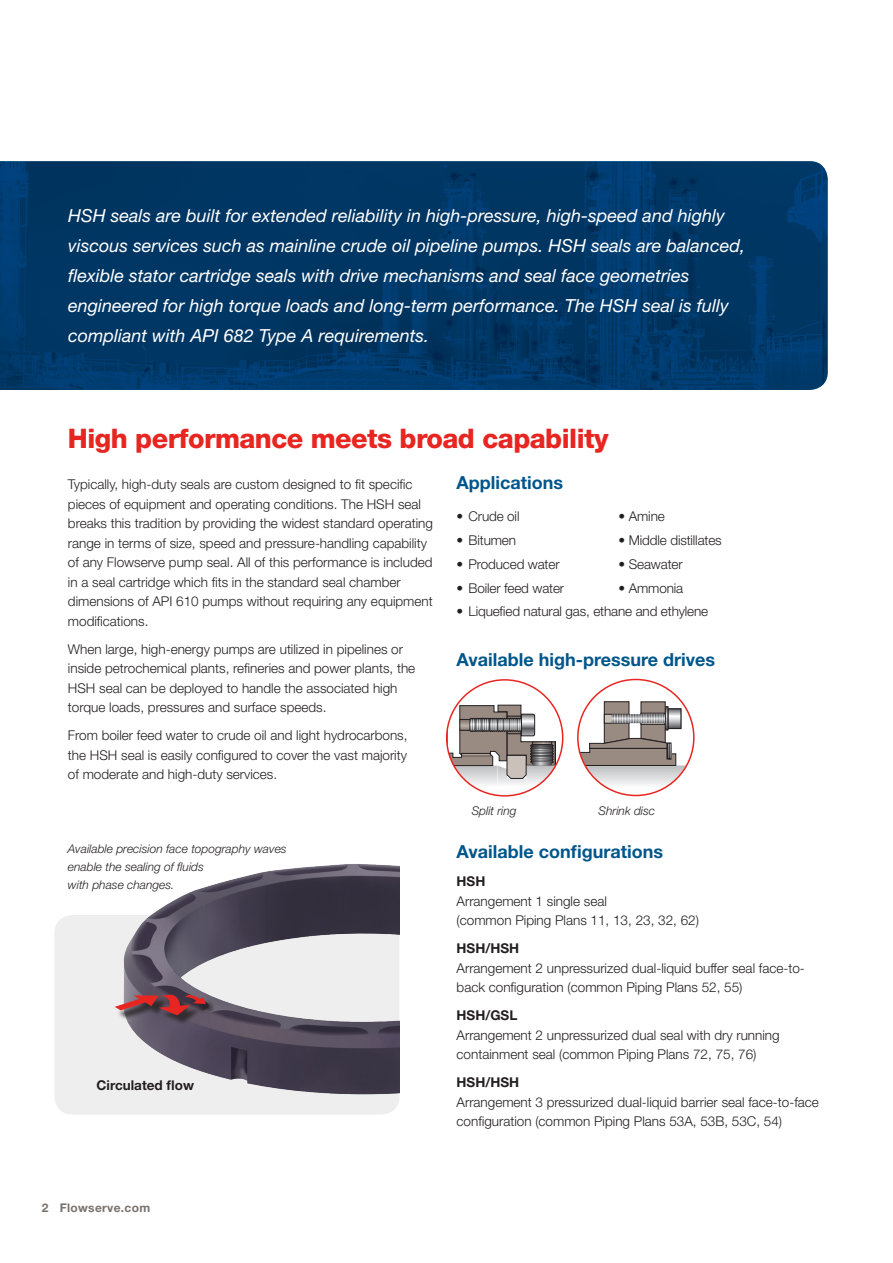
<style>
.page{position:relative;width:893px;height:1263px;background:#fff}
.page>*{position:absolute;margin:0;border:0;box-sizing:border-box;transform-origin:0 0}
.Headline_Level_1__re{font:800 27px "Helvetica Neue LT Std";letter-spacing:-.02em;color:#e72621}
.Quotation{font:italic 18px/30px "Helvetica Neue LT Std";color:#fff}
.Subhead_Level_1__blu{font:700 18px "Helvetica Neue LT Std";color:#00568a}
.Body_copy{font:300 13.5px/19.5px "Helvetica Neue LT Std";color:#231f20}
.Body_copy-2{font:700 13.5px "Helvetica Neue LT Std";color:#231f20}
.t1{font:italic 300 12px/18px "Helvetica Neue LT Std";color:#231f20}
.t2{font:700 12px "Helvetica Neue LT Std";letter-spacing:.025em;color:#79716c}
</style>
<div class="page">
<img style="left:0;top:161px;width:828px;height:229px">
<div style="left:54px;top:915px;width:345px;height:199px;background:#efeeee;border-radius:18px"></div>
<img style="left:123px;top:864px;width:276px;height:250px">
<svg style="left:578px;top:701px;width:109px;height:94px"></svg>
<svg style="left:670px;top:711px;width:9px;height:16px"></svg>
<div style="left:668px;top:709px;width:13px;height:20px;border:1px solid #231f20"></div>
<div style="left:665px;top:707px;width:3px;height:23px;border:1px solid #231f20"></div>
<div style="left:577px;top:679px;width:118px;height:117px;border:2px solid #e72621;border-radius:50%"></div>
<svg style="left:447px;top:680px;width:109px;height:115px"></svg>
<div style="left:446px;top:679px;width:117px;height:118px;border:2px solid #e72621;border-radius:50%"></div>
<div style="left:117px;top:996px;width:99px;height:29px;background:#231f20;opacity:.75"></div>
<svg style="left:115px;top:995px;width:91px;height:20px;background:#8d484d"></svg>
<p class="Quotation" style="left:68px;top:200px;width:678px">HSH seals are built for extended reliability in high-pressure, high-speed and highly viscous services such as mainline crude oil pipeline pumps. HSH seals are balanced, flexible stator cartridge seals with drive mechanisms and seal face geometries engineered for high torque loads and long-term performance. The HSH seal is fully compliant with API 682 Type A requirements.</p>
<p class="Headline_Level_1__re" style="left:68px;top:423px;width:542px">High performance meets broad capability</p>
<p class="Body_copy" style="left:68px;top:474px;width:367px">Typically, high-duty seals are custom designed to fit specific pieces of equipment and operating conditions. The HSH seal breaks this tradition by providing the widest standard operating range in terms of size, speed and pressure-handling capability of any Flowserve pump seal. All of this performance is included in a seal cartridge which fits in the standard seal chamber dimensions of API 610 pumps without requiring any equipment modifications.</p>
<p class="Body_copy" style="left:68px;top:639px;width:349px">When large, high-energy pumps are utilized in pipelines or inside petrochemical plants, refineries and power plants, the HSH seal can be deployed to handle the associated high torque loads, pressures and surface speeds.</p>
<p class="Body_copy" style="left:68px;top:725px;width:341px;text-align:justify">From boiler feed water to crude oil and light hydrocarbons, the HSH seal is easily configured to cover the vast majority of moderate and high-duty services.</p>
<p class="Subhead_Level_1__blu" style="left:457px;top:471px;width:108px">Applications</p>
<p class="Body_copy" style="left:457px;top:506px;width:64px">• Crude oil</p>
<p class="Body_copy" style="left:619px;top:506px;width:48px">• Amine</p>
<p class="Body_copy" style="left:457px;top:530px;width:61px">• Bitumen</p>
<p class="Body_copy" style="left:619px;top:530px;width:105px">• Middle distillates</p>
<p class="Body_copy" style="left:457px;top:554px;width:105px">• Produced water</p>
<p class="Body_copy" style="left:619px;top:554px;width:66px">• Seawater</p>
<p class="Body_copy" style="left:457px;top:578px;width:109px">• Boiler feed water</p>
<p class="Body_copy" style="left:619px;top:578px;width:66px">• Ammonia</p>
<p class="Body_copy" style="left:457px;top:601px;width:253px">• Liquefied natural gas, ethane and ethylene</p>
<p class="Subhead_Level_1__blu" style="left:457px;top:648px;width:260px">Available high-pressure drives</p>
<p class="t1" style="left:68px;top:840px;width:220px">Available precision face topography waves enable the sealing of fluids<br>with phase changes.</p>
<p class="Body_copy-2" style="left:97px;top:1076px;width:99px">Circulated flow</p>
<p class="t2" style="left:42px;top:1201px;width:110px">2 Flowserve.com</p>
<p class="t1" style="left:472px;top:801px;width:46px">Split ring</p>
<p class="t1" style="left:599px;top:801px;width:58px">Shrink disc</p>
<p class="Subhead_Level_1__blu" style="left:457px;top:841px;width:208px">Available configurations</p>
<p class="Body_copy-2" style="left:457px;top:873px;width:30px">HSH</p>
<p class="Body_copy" style="left:457px;top:891px;width:244px">Arrangement 1 single seal<br>(common Piping Plans 11, 13, 23, 32, 62)</p>
<p class="Body_copy-2" style="left:457px;top:940px;width:64px">HSH/HSH</p>
<p class="Body_copy" style="left:457px;top:958px;width:350px">Arrangement 2 unpressurized dual-liquid buffer seal face-to&shy;back configuration (common Piping Plans 52, 55)</p>
<p class="Body_copy-2" style="left:457px;top:1007px;width:62px">HSH/GSL</p>
<p class="Body_copy" style="left:457px;top:1025px;width:325px">Arrangement 2 unpressurized dual seal with dry running containment seal (common Piping Plans 72, 75, 76)</p>
<p class="Body_copy-2" style="left:457px;top:1074px;width:64px">HSH/HSH</p>
<p class="Body_copy" style="left:457px;top:1092px;width:364px">Arrangement 3 pressurized dual-liquid barrier seal face-to-face configuration (common Piping Plans 53A, 53B, 53C, 54)</p>
</div>
